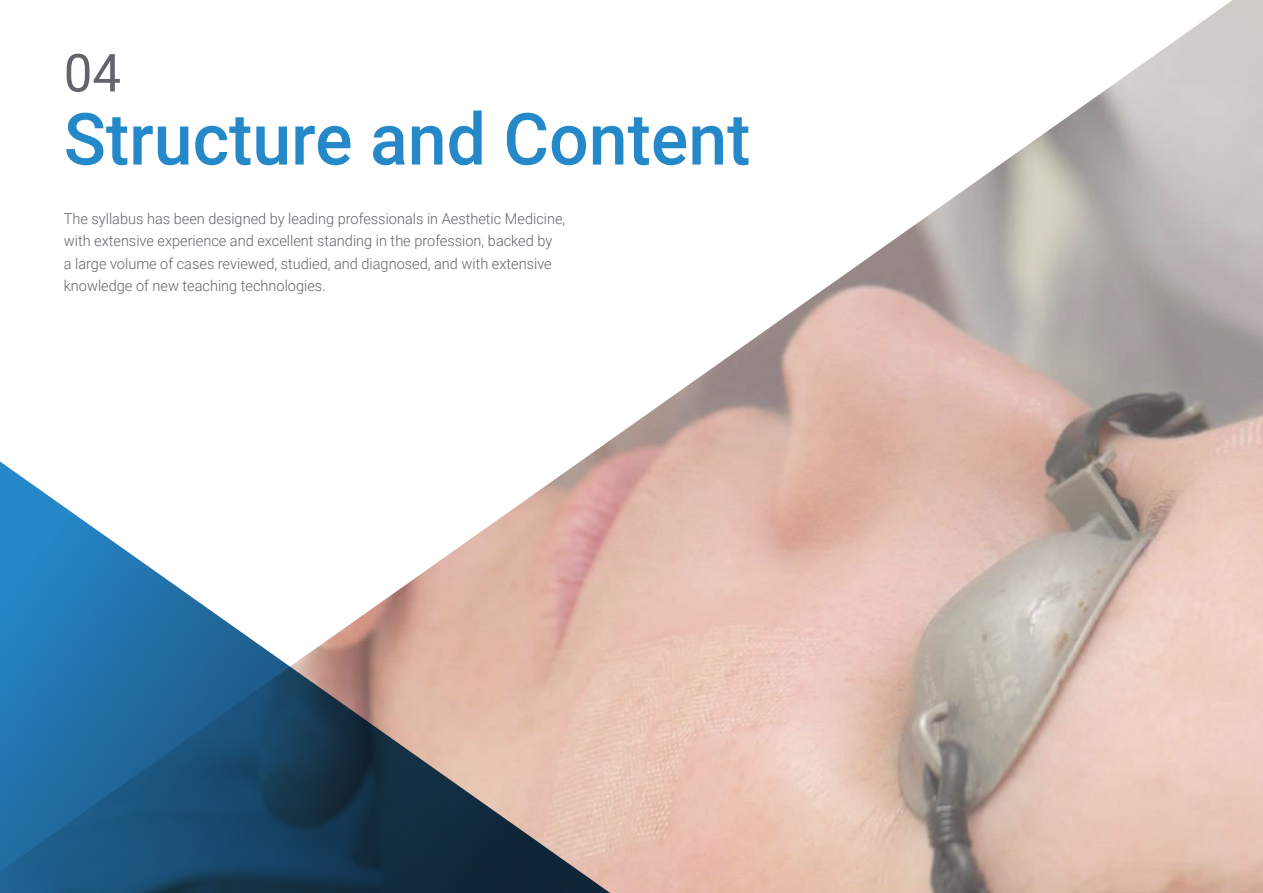
<style>
.page{position:relative;width:1263px;height:893px;background:#fff}
.page>*{position:absolute;margin:0;border:0;box-sizing:border-box;transform-origin:0 0}
.t1{font:500 72px "Roboto";color:#2488c9}
.t2{font:52.5px "Roboto";color:#61646a}
.t3{font:300 15px/22.5px "Roboto";color:#61646a}
</style>
<div class="page">
<img style="left:602px;top:0;width:661px;height:893px">
<svg style="left:0;top:446px;width:640px;height:447px"></svg>
<h2 class="t2" style="left:64px;top:36px;width:59px">04</h2>
<h1 class="t1" style="left:64px;top:89px;width:688px">Structure and Content</h1>
<p class="t3" style="left:64px;top:207px;width:503px">The syllabus has been designed by leading professionals in Aesthetic Medicine, with extensive experience and excellent standing in the profession, backed by<br>a large volume of cases reviewed, studied, and diagnosed, and with extensive knowledge of new teaching technologies.</p>
</div>
